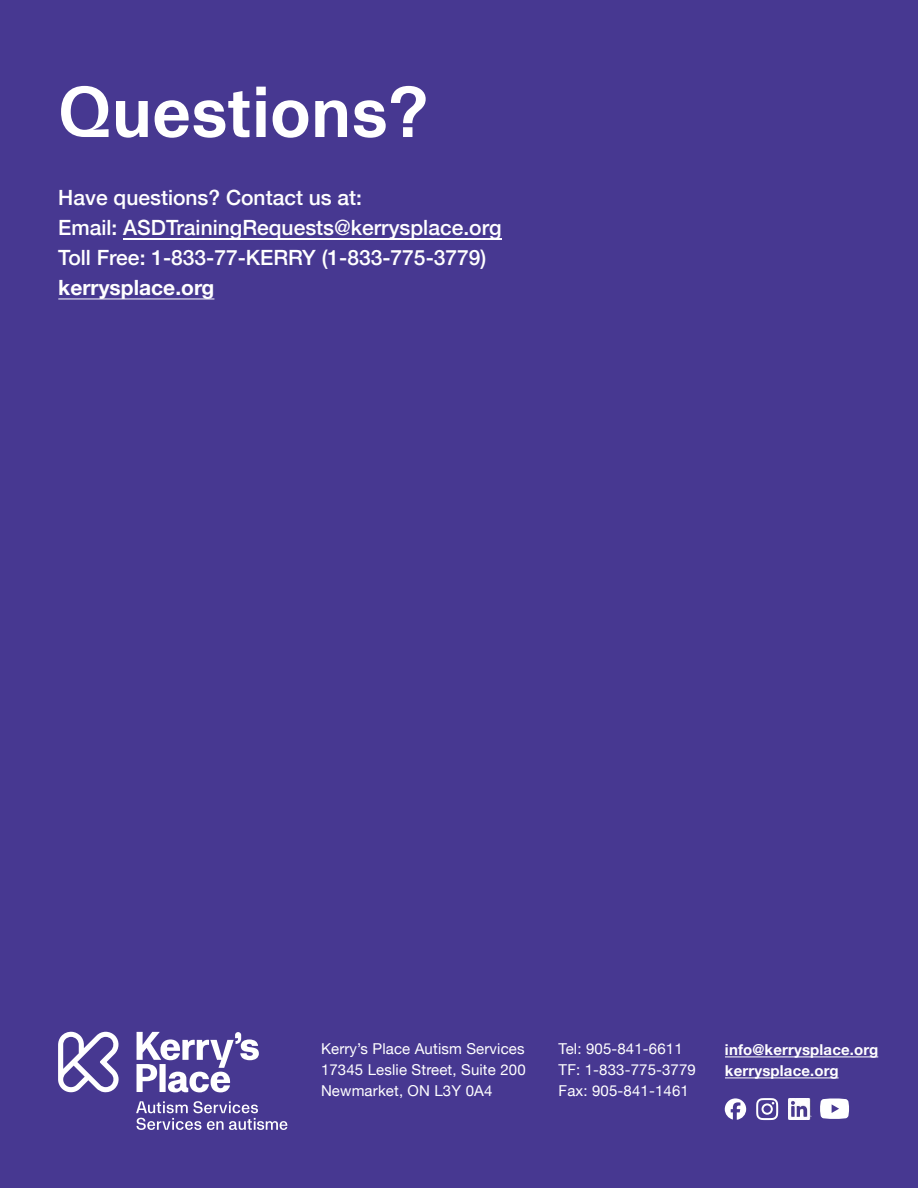
<style>
.page{position:relative;width:918px;height:1188px;background:#473891}
.page>*{position:absolute;margin:0;border:0;box-sizing:border-box;transform-origin:0 0}
.Big_Header_Amina{font:700 72px "Amina";color:#fff}
.Subheading-H2{font:500 21px/30px "Helvetica Neue";color:#fff}
.Body_copy{font:15px "Helvetica Neue";letter-spacing:.01em;color:#fff}
.Body_copy-2{font:700 15px "Helvetica Neue";letter-spacing:.01em;color:#fff}
.s1{font-weight:700}
</style>
<div class="page">
<svg style="left:136px;top:1101px;width:151px;height:29px"></svg>
<svg style="left:137px;top:1032px;width:122px;height:60px"></svg>
<svg style="left:58px;top:1031px;width:61px;height:62px"></svg>
<hr style="left:725px;top:1057px;width:153px;height:1px;background:#fff">
<hr style="left:725px;top:1078px;width:114px;height:1px;background:#fff">
<svg style="left:725px;top:1098px;width:21px;height:22px"></svg>
<svg style="left:756px;top:1098px;width:22px;height:22px"></svg>
<img style="left:788px;top:1098px;width:24px;height:22px">
<svg style="left:820px;top:1099px;width:29px;height:20px"></svg>
<hr style="left:123px;top:238px;width:379px;height:1px;background:#fff">
<hr style="left:58px;top:299px;width:156px;height:1px;background:#fff">
<h1 class="Big_Header_Amina" style="left:58px;top:71px;width:371px">Questions?</h1>
<p class="Subheading-H2" style="left:58px;top:181px;width:445px">Have questions? Contact us at:<br>Email: ASDTrainingRequests@kerrysplace.org Toll Free: 1-833-77-KERRY (1-833-775-3779) <span class="s1">kerrysplace.org</span></p>
<p class="Body_copy" style="left:321px;top:1038px;width:205px">Kerry’s Place Autism Services</p>
<p class="Body_copy" style="left:321px;top:1059px;width:206px">17345 Leslie Street, Suite 200</p>
<p class="Body_copy" style="left:321px;top:1080px;width:173px">Newmarket, ON L3Y 0A4</p>
<p class="Body_copy" style="left:559px;top:1038px;width:126px">Tel: 905-841-6611</p>
<p class="Body_copy" style="left:559px;top:1059px;width:139px">TF: 1-833-775-3779</p>
<p class="Body_copy" style="left:559px;top:1080px;width:132px">Fax: 905-841-1461</p>
<p class="Body_copy-2" style="left:725px;top:1038px;width:155px">info@kerrysplace.org</p>
<p class="Body_copy-2" style="left:725px;top:1059px;width:115px">kerrysplace.org</p>
</div>
